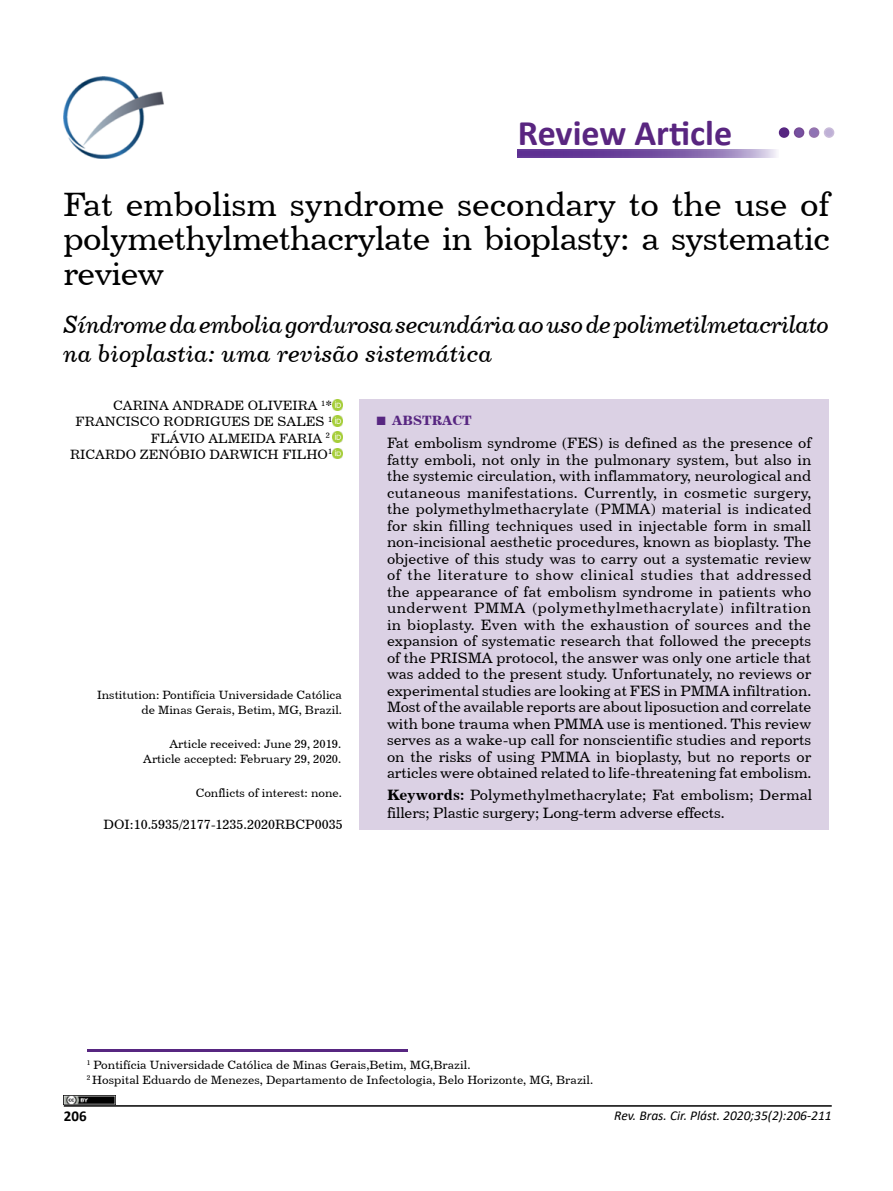
<style>
.page{position:relative;width:893px;height:1191px;background:#fff}
.page>*{position:absolute;margin:0;border:0;box-sizing:border-box;transform-origin:0 0}
.t1{font:700 36px "Calibri";color:#592580}
.t2{font:33.75px/34.5px "Century 731 BT Roman A";letter-spacing:-.02em;color:#000;text-align:justify}
.t3{font:24.75px/29.7px "Century 731 BT Italic A";letter-spacing:-.025em;color:#000}
.t4{font:15px/16.5px "Century 731 BT Roman A";letter-spacing:-.005em;color:#000;text-align:justify}
.t5{font:700 15px "Calibri";color:#000}
.t6{font:13.5px/16.2px "Century 731 BT Roman A";color:#000;text-align:right}
.t7{font:italic 13.5px "Calibri";color:#000}
.t8{font:13.5px "Century 731 BT Bold A";color:#572681}
.t9{font:12px/14.4px "Century 731 BT Roman A";color:#000;text-align:right}
.s1{font-family:"Times New Roman";font-weight:700;font-size:18px}
.s2{font-family:"Century 731 BT Bold A"}
</style>
<div class="page">
<hr style="left:64px;top:1105px;width:768px;height:1px;background:#000">
<svg style="left:332px;top:399px;width:11px;height:11px"></svg>
<svg style="left:332px;top:416px;width:11px;height:10px"></svg>
<svg style="left:332px;top:432px;width:11px;height:10px"></svg>
<svg style="left:332px;top:448px;width:11px;height:11px"></svg>
<img style="left:63px;top:77px;width:101px;height:82px">
<hr style="left:87px;top:1049px;width:320px;height:3px;background:#572681">
<img style="left:64px;top:1095px;width:51px;height:9px">
<img style="left:517px;top:150px;width:260px;height:7px">
<div style="left:780px;top:128px;width:9px;height:9px;background:#572681;border-radius:50%"></div>
<div style="left:779px;top:127px;width:10px;height:11px;border:2px solid #572681;border-radius:50%"></div>
<div style="left:795px;top:128px;width:9px;height:9px;background:#7551a1;border-radius:50%"></div>
<div style="left:794px;top:127px;width:10px;height:11px;border:2px solid #764994;border-radius:50%"></div>
<div style="left:810px;top:128px;width:9px;height:9px;background:#8f73b4;border-radius:50%"></div>
<div style="left:809px;top:127px;width:10px;height:11px;border:2px solid #9674ad;border-radius:50%"></div>
<div style="left:825px;top:128px;width:9px;height:9px;background:#beb0d6;border-radius:50%"></div>
<div style="left:824px;top:127px;width:10px;height:11px;border:2px solid #c9bbd9;border-radius:50%"></div>
<div style="left:359px;top:399px;width:470px;height:431px;background:#dbd1e4"></div>
<h1 class="t1" style="left:518px;top:108px;width:216px">Review Article</h1>
<h2 class="t2" style="left:63px;top:186px;width:768px">Fat embolism syndrome secondary to the use of polymethylmethacrylate in bioplasty: a systematic review</h2>
<h3 class="t3" style="left:63px;top:309px;width:767px">Síndrome da embolia gordurosa secundária ao uso de polimetilmetacrilato na bioplastia: uma revisão sistemática</h3>
<p class="t6" style="left:70px;top:397px;width:264px">CARINA ANDRADE OLIVEIRA <sup>1</sup>*<br>FRANCISCO RODRIGUES DE SALES <sup>1<br></sup>FLÁVIO ALMEIDA FARIA <sup>2<br></sup>RICARDO ZENÓBIO DARWICH FILHO<sup>1</sup></p>
<p class="t9" style="left:97px;top:688px;width:246px">Institution: Pontifícia Universidade Católica de Minas Gerais, Betim, MG, Brazil.</p>
<p class="t9" style="left:143px;top:736px;width:199px">Article received: June 29, 2019.<br>Article accepted: February 29, 2020.</p>
<p class="t9" style="left:196px;top:785px;width:148px">Conflicts of interest: none.</p>
<p class="t6" style="left:104px;top:816px;width:241px">DOI:10.5935/2177-1235.2020RBCP0035</p>
<p class="t8" style="left:376px;top:412px;width:98px"><span class="s1">■</span> ABSTRACT</p>
<p class="t4" style="left:387px;top:434px;width:426px">Fat embolism syndrome (FES) is defined as the presence of fatty emboli, not only in the pulmonary system, but also in the systemic circulation, with inflammatory, neurological and cutaneous manifestations. Currently, in cosmetic surgery, the polymethylmethacrylate (PMMA) material is indicated for skin filling techniques used in injectable form in small non-incisional aesthetic procedures, known as bioplasty. The objective of this study was to carry out a systematic review of the literature to show clinical studies that addressed the appearance of fat embolism syndrome in patients who underwent PMMA (polymethylmethacrylate) infiltration in bioplasty. Even with the exhaustion of sources and the expansion of systematic research that followed the precepts of the PRISMA protocol, the answer was only one article that was added to the present study. Unfortunately, no reviews or experimental studies are looking at FES in PMMA infiltration.<br>Most of the available reports are about liposuction and correlate with bone trauma when PMMA use is mentioned. This review serves as a wake-up call for nonscientific studies and reports on the risks of using PMMA in bioplasty, but no reports or articles were obtained related to life-threatening fat embolism.</p>
<p class="t4" style="left:387px;top:785px;width:427px;line-height:18px"><span class="s2">Keywords:</span> Polymethylmethacrylate; Fat embolism; Dermal fillers; Plastic surgery; Long-term adverse effects.</p>
<p class="t9" style="left:87px;top:1057px;width:508px;line-height:15px;text-align:left"><sup>1</sup> Pontifícia Universidade Católica de Minas Gerais,Betim, MG,Brazil.<br><sup>2</sup> Hospital Eduardo de Menezes, Departamento de Infectologia, Belo Horizonte, MG, Brazil.</p>
<p class="t5" style="left:64px;top:1105px;width:24px">206</p>
<p class="t7" style="left:614px;top:1106px;width:219px">Rev. Bras. Cir. Plást. 2020;35(2):206-211</p>
</div>
